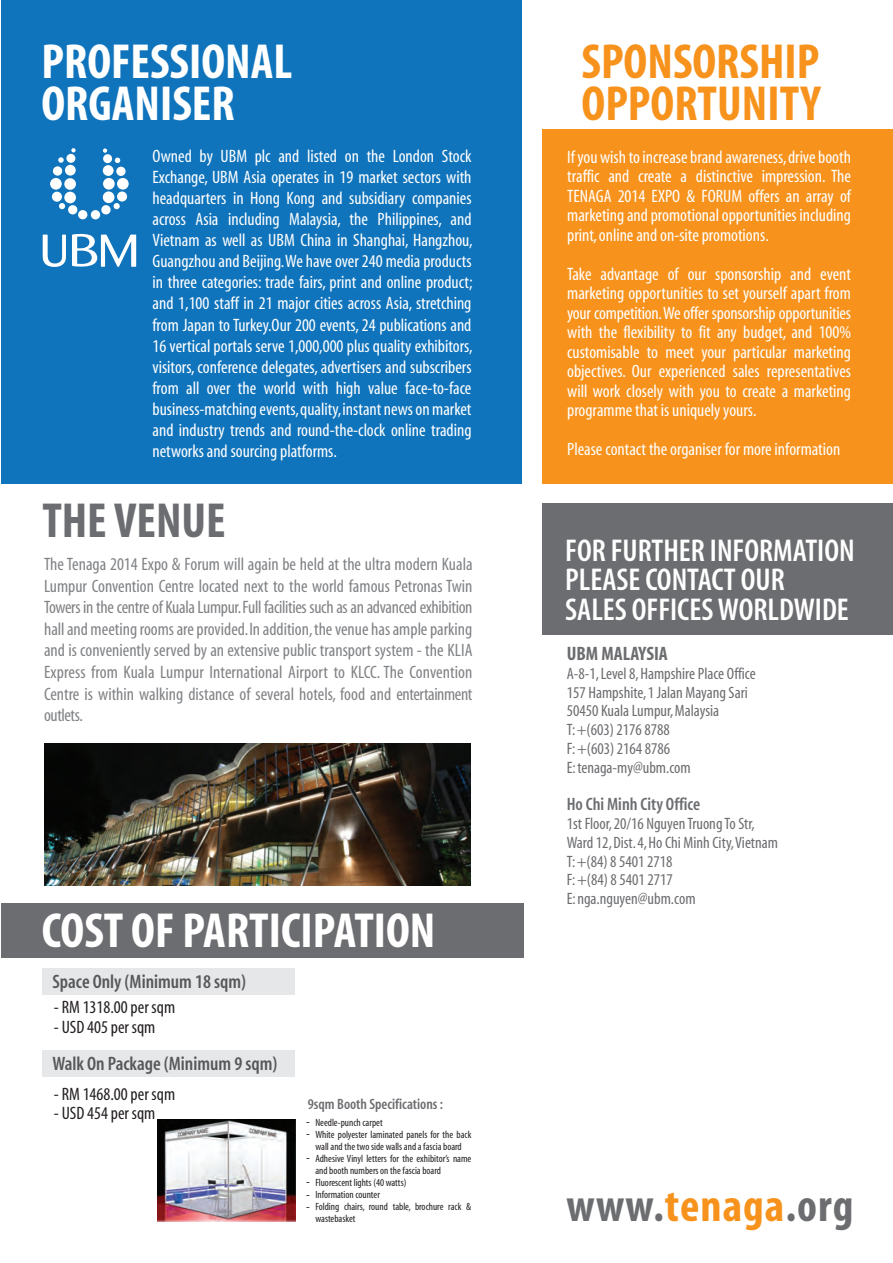
<style>
.page{position:relative;width:893px;height:1263px;background:#fff}
.page>*{position:absolute;margin:0;border:0;box-sizing:border-box;transform-origin:0 0}
.t1{font:700 condensed 49.5px/42px "Myriad";color:#fff}
.t2{font:700 condensed 49.5px/42px "Myriad";color:#f7931d}
.t3{font:700 condensed 49.5px "Myriad";color:#6c6d70}
.t4{font:700 condensed 46.2px "Myriad";letter-spacing:.025em;color:#6c6d70}
.t5{font:600 condensed 31.65px/29.2px "Myriad";color:#fff}
.t6{font:600 condensed 19.5px "Myriad";color:#57585a}
.t7{font:700 condensed 19.5px "Myriad";color:#6c6d70}
.t8{font:condensed 18px/21px "Myriad";color:#fff;text-align:justify}
.t9{font:condensed 18px/21.6px "Myriad";letter-spacing:-.005em;color:#808285;text-align:justify}
.t10{font:condensed 18px "Myriad";color:#231f20}
.t11{font:600 condensed 18px "Myriad";color:#6c6d70}
.t12{font:condensed 16.5px/18.8px "Myriad";color:#6c6d70}
.t13{font:600 condensed 15px "Myriad";color:#6c6d70}
.t14{font:condensed 13.5px/12px "Myriad";color:#231f20}
.t15{font:condensed 10.5px/12px "Myriad";color:#231f20}
.s1{color:#f7931d}
</style>
<div class="page">
<div style="left:542px;top:130px;width:351px;height:354px;background:#f7931d"></div>
<div style="left:543px;top:504px;width:350px;height:131px;background:#6c6d70"></div>
<div style="left:1px;top:0;width:520px;height:484px;background:#1074bc"></div>
<svg style="left:43px;top:235px;width:23px;height:32px"></svg>
<svg style="left:72px;top:234px;width:64px;height:33px"></svg>
<div style="left:64px;top:178px;width:12px;height:12px;background:#fff;border-radius:50%"></div>
<div style="left:64px;top:192px;width:12px;height:11px;background:#fff;border-radius:50%"></div>
<div style="left:103px;top:178px;width:12px;height:12px;background:#fff;border-radius:50%"></div>
<div style="left:103px;top:191px;width:11px;height:12px;background:#fff;border-radius:50%"></div>
<div style="left:50px;top:178px;width:12px;height:12px;background:#fff;border-radius:50%"></div>
<div style="left:117px;top:178px;width:12px;height:12px;background:#fff;border-radius:50%"></div>
<div style="left:52px;top:192px;width:10px;height:10px;background:#fff;border-radius:50%"></div>
<div style="left:101px;top:205px;width:10px;height:9px;background:#fff;border-radius:50%"></div>
<div style="left:117px;top:191px;width:10px;height:11px;background:#fff;border-radius:50%"></div>
<svg style="left:59px;top:203px;width:6px;height:6px"></svg>
<svg style="left:114px;top:203px;width:6px;height:6px"></svg>
<div style="left:68px;top:205px;width:9px;height:9px;background:#fff;border-radius:50%"></div>
<div style="left:91px;top:210px;width:9px;height:9px;background:#fff;border-radius:50%"></div>
<div style="left:78px;top:210px;width:9px;height:9px;background:#fff;border-radius:50%"></div>
<svg style="left:115px;top:158px;width:5px;height:5px"></svg>
<div style="left:116px;top:167px;width:10px;height:9px;background:#fff;border-radius:50%"></div>
<div style="left:103px;top:165px;width:11px;height:11px;background:#fff;border-radius:50%"></div>
<svg style="left:103px;top:148px;width:4px;height:5px"></svg>
<div style="left:103px;top:154px;width:9px;height:9px;background:#fff;border-radius:50%"></div>
<svg style="left:58px;top:157px;width:6px;height:6px"></svg>
<div style="left:53px;top:166px;width:9px;height:10px;background:#fff;border-radius:50%"></div>
<div style="left:65px;top:165px;width:11px;height:11px;background:#fff;border-radius:50%"></div>
<svg style="left:71px;top:148px;width:5px;height:4px"></svg>
<div style="left:66px;top:154px;width:9px;height:9px;background:#fff;border-radius:50%"></div>
<div style="left:43px;top:969px;width:252px;height:26px;background:#e6e7e9"></div>
<div style="left:43px;top:1051px;width:252px;height:26px;background:#e6e7e9"></div>
<div style="left:1px;top:903px;width:522px;height:54px;background:#6c6d70"></div>
<img style="left:44px;top:743px;width:427px;height:142px">
<img style="left:158px;top:1119px;width:138px;height:103px">
<p class="t1" style="left:41px;top:43px;width:252px">PROFESSIONAL<br>ORGANISER</p>
<p class="t2" style="left:581px;top:42px;width:241px">SPONSORSHIP<br>OPPORTUNITY</p>
<p class="t8" style="left:152px;top:147px;width:322px">Owned by UBM plc and listed on the London Stock Exchange, UBM Asia operates in 19 market sectors with headquarters in Hong Kong and subsidiary companies across Asia including Malaysia, the Philippines, and Vietnam as well as UBM China in Shanghai, Hangzhou, Guangzhou and Beijing.We have over 240 media products in three categories: trade fairs, print and online product; and 1,100 staff in 21 major cities across Asia, stretching from Japan to Turkey.Our 200 events, 24 publications and 16 vertical portals serve 1,000,000 plus quality exhibitors, visitors, conference delegates, advertisers and subscribers from all over the world with high value face-to-face business-matching events, quality, instant news on market and industry trends and round-the-clock online trading networks and sourcing platforms.</p>
<p class="t3" style="left:42px;top:496px;width:185px">THE VENUE</p>
<p class="t9" style="left:44px;top:554px;width:430px">The Tenaga 2014 Expo &amp; Forum will again be held at the ultra modern Kuala Lumpur Convention Centre located next to the world famous Petronas Twin Towers in the centre of Kuala Lumpur. Full facilities such as an advanced exhibition hall and meeting rooms are provided. In addition, the venue has ample parking and is conveniently served by an extensive public transport system - the KLIA Express from Kuala Lumpur International Airport to KLCC. The Convention Centre is within walking distance of several hotels, food and entertainment outlets.</p>
<p class="t1" style="left:42px;top:911px;width:395px">COST OF PARTICIPATION</p>
<p class="t6" style="left:52px;top:972px;width:195px">Space Only (Minimum 18 sqm)</p>
<p class="t10" style="left:54px;top:998px;width:123px">- RM 1318.00 per sqm</p>
<p class="t10" style="left:54px;top:1018px;width:103px">- USD 405 per sqm</p>
<p class="t6" style="left:52px;top:1054px;width:226px">Walk On Package (Minimum 9 sqm)</p>
<p class="t10" style="left:54px;top:1085px;width:123px">- RM 1468.00 per sqm</p>
<p class="t10" style="left:54px;top:1104px;width:103px">- USD 454 per sqm</p>
<p class="t13" style="left:308px;top:1096px;width:137px">9sqm Booth Specifications :</p>
<p class="t14" style="left:306px;top:1116px;width:5px">- -</p>
<p class="t14" style="left:306px;top:1146px;width:5px;line-height:24px">- -</p>
<p class="t14" style="left:306px;top:1188px;width:5px">- -</p>
<p class="t15" style="left:315px;top:1117px;width:158px">Needle-punch carpet<br>White polyester laminated panels for the back wall and the two side walls and a fascia board Adhesive Vinyl letters for the exhibitor’s name and booth numbers on the fascia board Fluorescent lights (40 watts)<br>Information counter<br>Folding chairs, round table, brochure rack &amp; wastebasket</p>
<p class="t8" style="left:567px;top:148px;width:285px;line-height:19.5px">If you wish to increase brand awareness, drive booth traffic and create a distinctive impression. The TENAGA 2014 EXPO &amp; FORUM offers an array of marketing and promotional opportunities including print, online and on-site promotions.</p>
<p class="t8" style="left:567px;top:265px;width:285px;line-height:19.5px">Take advantage of our sponsorship and event marketing opportunities to set yourself apart from your competition.We offer sponsorship opportunities with the flexibility to fit any budget, and 100% customisable to meet your particular marketing objectives. Our experienced sales representatives will work closely with you to create a marketing programme that is uniquely yours.</p>
<p class="t8" style="left:567px;top:439px;width:275px">Please contact the organiser for more information</p>
<p class="t5" style="left:565px;top:537px;width:291px">FOR FURTHER INFORMATION<br>PLEASE CONTACT OUR<br>SALES OFFICES WORLDWIDE</p>
<p class="t7" style="left:567px;top:644px;width:103px">UBM MALAYSIA</p>
<p class="t12" style="left:567px;top:665px;width:190px">A-8-1, Level 8, Hampshire Place Office<br>157 Hampshite, 1 Jalan Mayang Sari<br>50450 Kuala Lumpur, Malaysia<br>T: +(603) 2176 8788<br>F: +(603) 2164 8786<br>E: tenaga-my@ubm.com</p>
<p class="t11" style="left:567px;top:795px;width:135px">Ho Chi Minh City Office</p>
<p class="t12" style="left:567px;top:815px;width:213px">1st Floor, 20/16 Nguyen Truong To Str,<br>Ward 12, Dist. 4, Ho Chi Minh City, Vietnam<br>T: +(84) 8 5401 2718<br>F: +(84) 8 5401 2717<br>E: nga.nguyen@ubm.com</p>
<p class="t4" style="left:566px;top:1182px;width:288px">www.<span class="s1">tenaga</span>.org</p>
</div>
